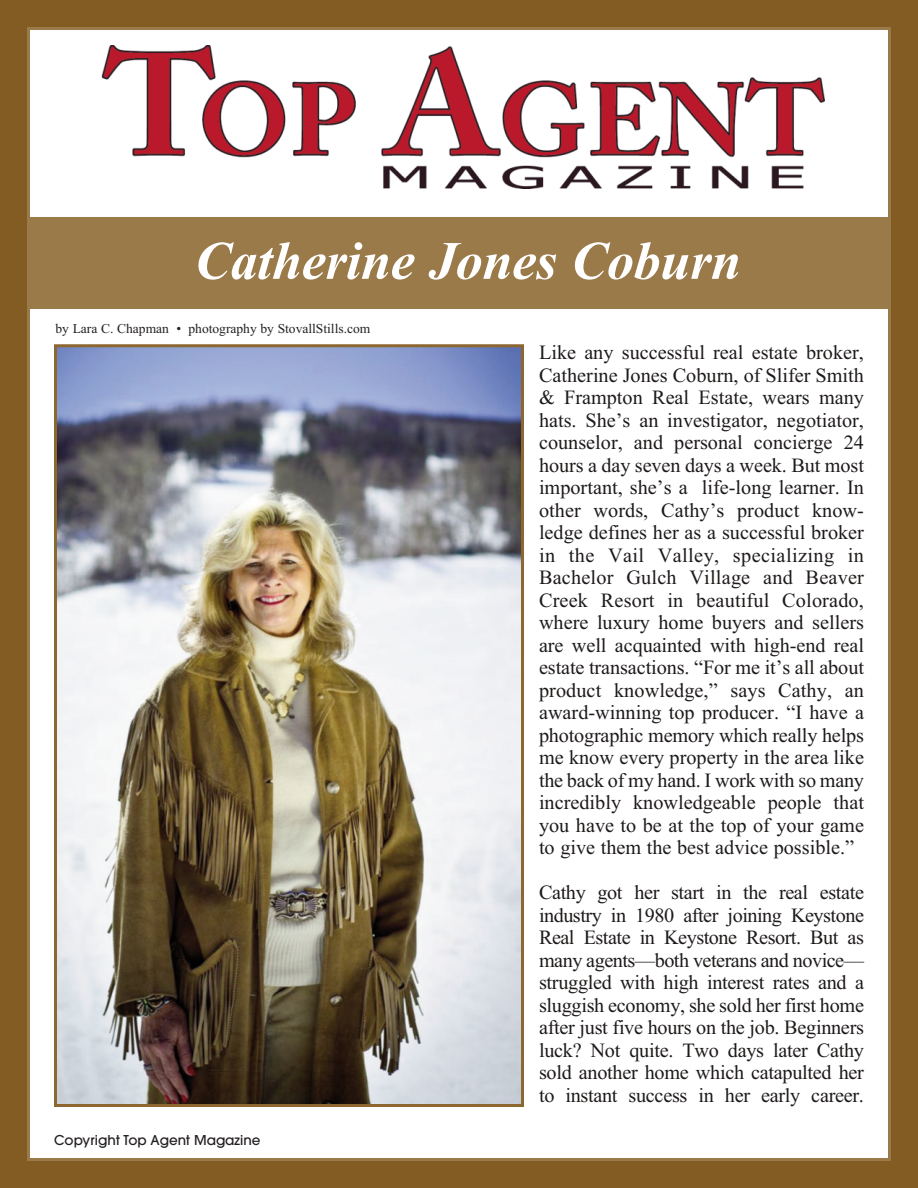
<style>
.page{position:relative;width:918px;height:1188px;background:#fff}
.page>*{position:absolute;margin:0;border:0;box-sizing:border-box;transform-origin:0 0}
.t1{font:italic 700 54px "Times New Roman";letter-spacing:-.005em;color:#fff}
.t2{font:20.25px/22.5px "Times New Roman";letter-spacing:-.01em;color:#1e1b1a;text-align:justify}
.t3{font:13.5px "Times New Roman";color:#231f20}
.t4{font:500 13.5px "Avant Garde";color:#231f20}
</style>
<div class="page">
<div style="left:0;top:0;width:918px;height:1188px;border:30px solid #835c24"></div>
<img style="left:101px;top:45px;width:724px;height:144px">
<div style="left:30px;top:217px;width:858px;height:92px;background:#9b7a49"></div>
<img style="left:58px;top:348px;width:462px;height:755px">
<div style="left:54px;top:344px;width:470px;height:763px;border:3px solid #8d6730"></div>
<h1 class="t1" style="left:195px;top:229px;width:548px">Catherine Jones Coburn</h1>
<p class="t3" style="left:56px;top:320px;width:316px">by Lara C. Chapman • photography by StovallStills.com</p>
<p class="t4" style="left:54px;top:1135px;width:208px">Copyright Top Agent Magazine</p>
<p class="t2" style="left:539px;top:341px;width:326px">Like any successful real estate broker, Catherine Jones Coburn, of Slifer Smith &amp; Frampton Real Estate, wears many hats. She’s an investigator, negotiator, counselor, and personal concierge 24 hours a day seven days a week. But most important, she’s a life-long learner. In other words, Cathy’s product know&shy;ledge defines her as a successful broker in the Vail Valley, specializing in Bachelor Gulch Village and Beaver Creek Resort in beautiful Colorado, where luxury home buyers and sellers are well acquainted with high-end real estate transactions. “For me it’s all about product knowledge,” says Cathy, an award-winning top producer. “I have a photographic memory which really helps me know every property in the area like the back of my hand. I work with so many incredibly knowledgeable people that you have to be at the top of your game to give them the best advice possible.”</p>
<p class="t2" style="left:539px;top:881px;width:326px">Cathy got her start in the real estate industry in 1980 after joining Keystone Real Estate in Keystone Resort. But as many agents—both veterans and novice— struggled with high interest rates and a sluggish economy, she sold her first home after just five hours on the job. Beginners luck? Not quite. Two days later Cathy sold another home which catapulted her to instant success in her early career.</p>
</div>
